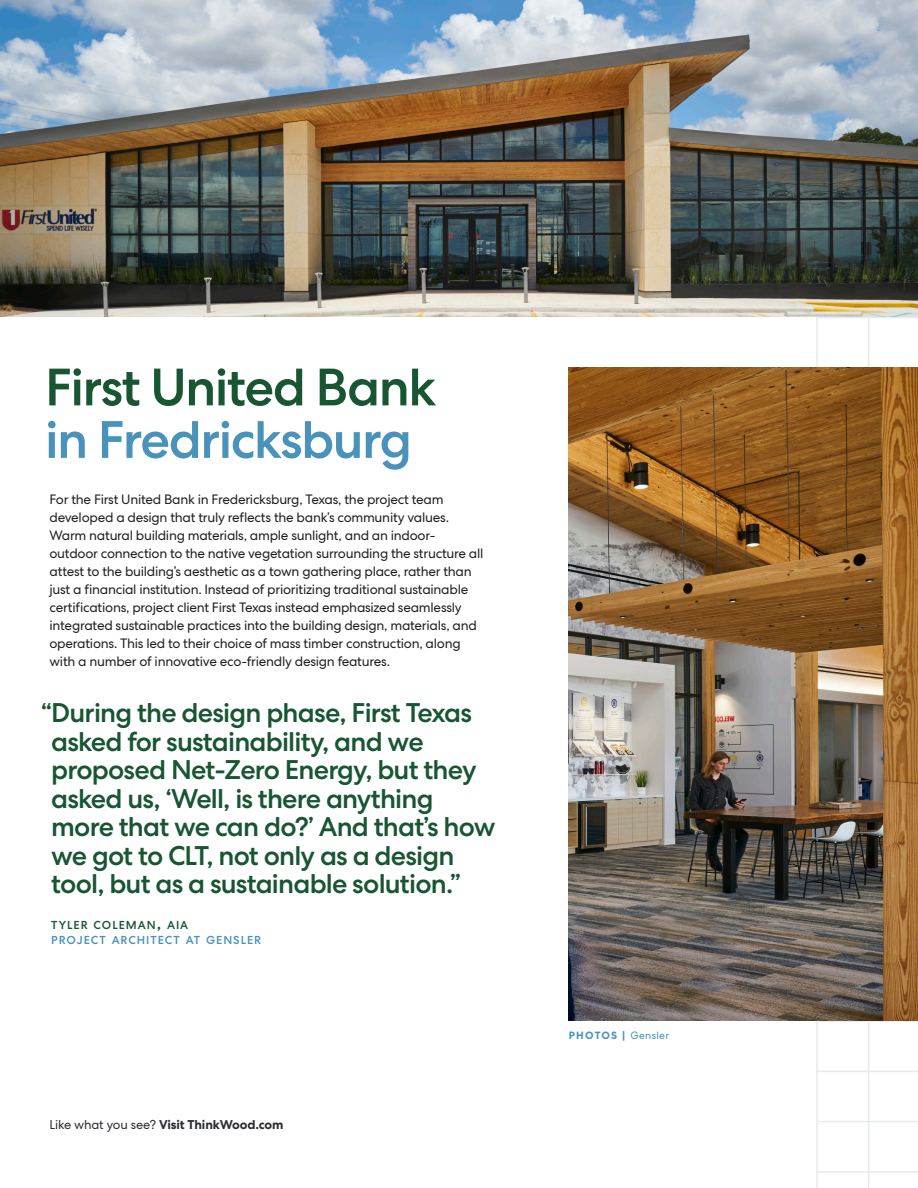
<style>
.page{position:relative;width:918px;height:1188px;background:#fff}
.page>*{position:absolute;margin:0;border:0;box-sizing:border-box;transform-origin:0 0}
.t1{font:500 52.5px/52.5px "Centra No 2";letter-spacing:-.03em;color:#185633}
.t2{font:500 27px/28.5px "Centra No 2";letter-spacing:-.03em;color:#185633}
.t3{font:13.5px/18px "Centra No 2";letter-spacing:-.02em;color:#231f20}
.t4{font:700 12.75px "Centra No 2";letter-spacing:-.01em;color:#2c2e33}
.t5{font:500 11.55px/15px "Centra No 2";letter-spacing:.085em;color:#4993bb}
.t6{font:700 10.5px "Centra No 2";letter-spacing:.11em;color:#4993bb}
.s1{color:#4993bb}
.s2{color:#185633}
.s3{font-size:16.5px;color:#185633}
.s4{font-weight:400}
</style>
<div class="page">
<img style="left:0;top:0;width:918px;height:317px">
<hr style="left:818px;top:317px;width:100px;height:1px;background:#e7eaef">
<hr style="left:816px;top:1071px;width:102px;height:1px;background:#e7eaef">
<hr style="left:818px;top:1121px;width:100px;height:1px;background:#e7eaef">
<hr style="left:818px;top:1171px;width:100px;height:2px;background:#e7eaef">
<hr style="left:818px;top:1020px;width:100px;height:2px;background:#e7eaef">
<hr style="left:868px;top:317px;width:1px;height:871px;background:#e7eaef">
<hr style="left:816px;top:317px;width:2px;height:871px;background:#e7eaef">
<img style="left:569px;top:367px;width:349px;height:653px">
<p class="t1" style="left:45px;top:361px;width:393px">First United Bank <span class="s1">in Fredricksburg</span></p>
<p class="t3" style="left:50px;top:491px;width:435px">For the First United Bank in Fredericksburg, Texas, the project team developed a design that truly reflects the bank’s community values.<br>Warm natural building materials, ample sunlight, and an indoor&shy;outdoor connection to the native vegetation surrounding the structure all attest to the building’s aesthetic as a town gathering place, rather than just a financial institution. Instead of prioritizing traditional sustainable certifications, project client First Texas instead emphasized seamlessly integrated sustainable practices into the building design, materials, and operations. This led to their choice of mass timber construction, along with a number of innovative eco-friendly design features.</p>
<p class="t2" style="left:51px;top:699px;width:446px;text-indent:-10px">“During the design phase, First Texas asked for sustainability, and we proposed Net-Zero Energy, but they asked us, ‘Well, is there anything more that we can do?’ And that’s how we got to CLT, not only as a design tool, but as a sustainable solution.”</p>
<p class="t5" style="left:51px;top:918px;width:212px"><span class="s2">TYLER COLEMAN</span><span class="s3">,</span> <span class="s2">AIA<br></span>PROJECT ARCHITECT AT GENSLER</p>
<p class="t4" style="left:50px;top:1117px;width:236px"><span class="s4">Like what you see?</span> Visit ThinkWood.com</p>
<p class="t6" style="left:569px;top:1029px;width:102px">PHOTOS | <span class="s4">Gensler</span></p>
</div>
